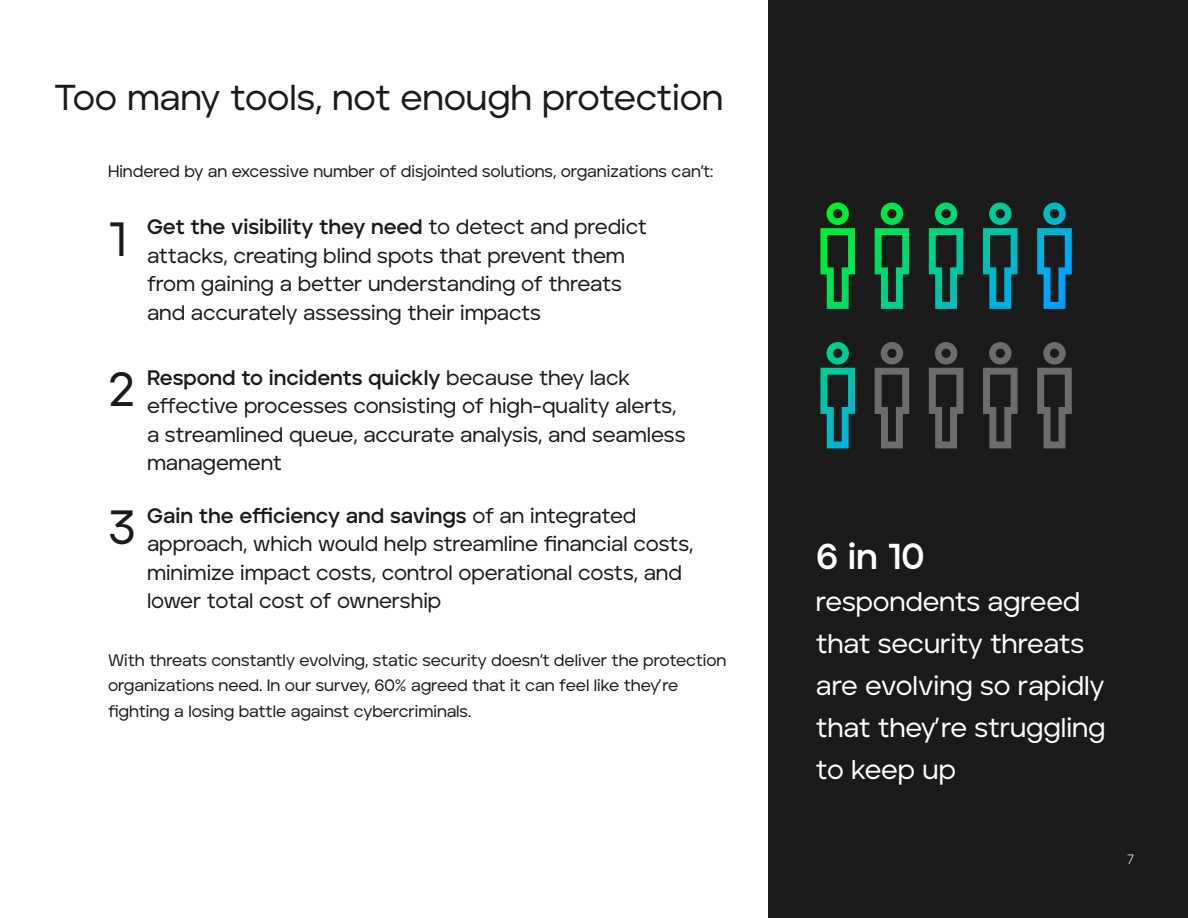
<style>
.page{position:relative;width:1188px;height:918px;background:#fff}
.page>*{position:absolute;margin:0;border:0;box-sizing:border-box;transform-origin:0 0}
.t1{font:500 48px "Aventa";color:#1a1a1a}
.t2{font:500 36px "Aventa";letter-spacing:-.01em;color:#1a1a1a}
.t3{font:700 36px "Aventa";color:#fff}
.t4{font:500 27px/42px "Aventa";letter-spacing:-.005em;color:#fff}
.t5{font:500 21px/28.5px "Aventa";letter-spacing:-.005em;color:#1a1a1a}
.t6{font:500 16.5px/25.5px "Aventa";color:#1a1a1a}
.t7{font:13.5px "Aventa Variable";color:#fff}
.s1{font-weight:700}
</style>
<div class="page">
<div style="left:768px;top:0;width:420px;height:918px;background:#1a1a1a"></div>
<svg style="left:820px;top:202px;width:35px;height:107px"></svg>
<svg style="left:875px;top:202px;width:34px;height:107px"></svg>
<svg style="left:929px;top:202px;width:34px;height:107px"></svg>
<svg style="left:983px;top:202px;width:35px;height:107px"></svg>
<svg style="left:1037px;top:202px;width:35px;height:107px"></svg>
<svg style="left:820px;top:342px;width:35px;height:106px"></svg>
<svg style="left:875px;top:342px;width:34px;height:106px"></svg>
<svg style="left:929px;top:342px;width:34px;height:106px"></svg>
<svg style="left:983px;top:342px;width:35px;height:106px"></svg>
<svg style="left:1037px;top:342px;width:35px;height:106px"></svg>
<h2 class="t2" style="left:54px;top:75px;width:671px">Too many tools, not enough protection</h2>
<p class="t6" style="left:108px;top:158px;width:607px">Hindered by an excessive number of disjointed solutions, organizations can’t:</p>
<h1 class="t1" style="left:108px;top:210px;width:20px">1</h1>
<p class="t5" style="left:147px;top:212px;width:501px"><span class="s1">Get the visibility they need</span> to detect and predict attacks, creating blind spots that prevent them from gaining a better understanding of threats and accurately assessing their impacts</p>
<h1 class="t1" style="left:108px;top:360px;width:28px">2</h1>
<h1 class="t1" style="left:108px;top:498px;width:29px">3</h1>
<p class="t5" style="left:147px;top:363px;width:540px"><span class="s1">Respond to incidents quickly</span> because they lack effective processes consisting of high-quality alerts, a streamlined queue, accurate analysis, and seamless management</p>
<p class="t5" style="left:147px;top:501px;width:548px"><span class="s1">Gain the efficiency and savings</span> of an integrated approach, which would help streamline financial costs, minimize impact costs, control operational costs, and lower total cost of ownership</p>
<p class="t6" style="left:108px;top:647px;width:620px">With threats constantly evolving, static security doesn’t deliver the protection organizations need. In our survey, 60% agreed that it can feel like they’re fighting a losing battle against cybercriminals.</p>
<h2 class="t3" style="left:816px;top:534px;width:110px">6 in 10</h2>
<p class="t4" style="left:816px;top:580px;width:291px">respondents agreed that security threats are evolving so rapidly that they’re struggling to keep up</p>
<p class="t7" style="left:1127px;top:851px;width:8px">7</p>
</div>
